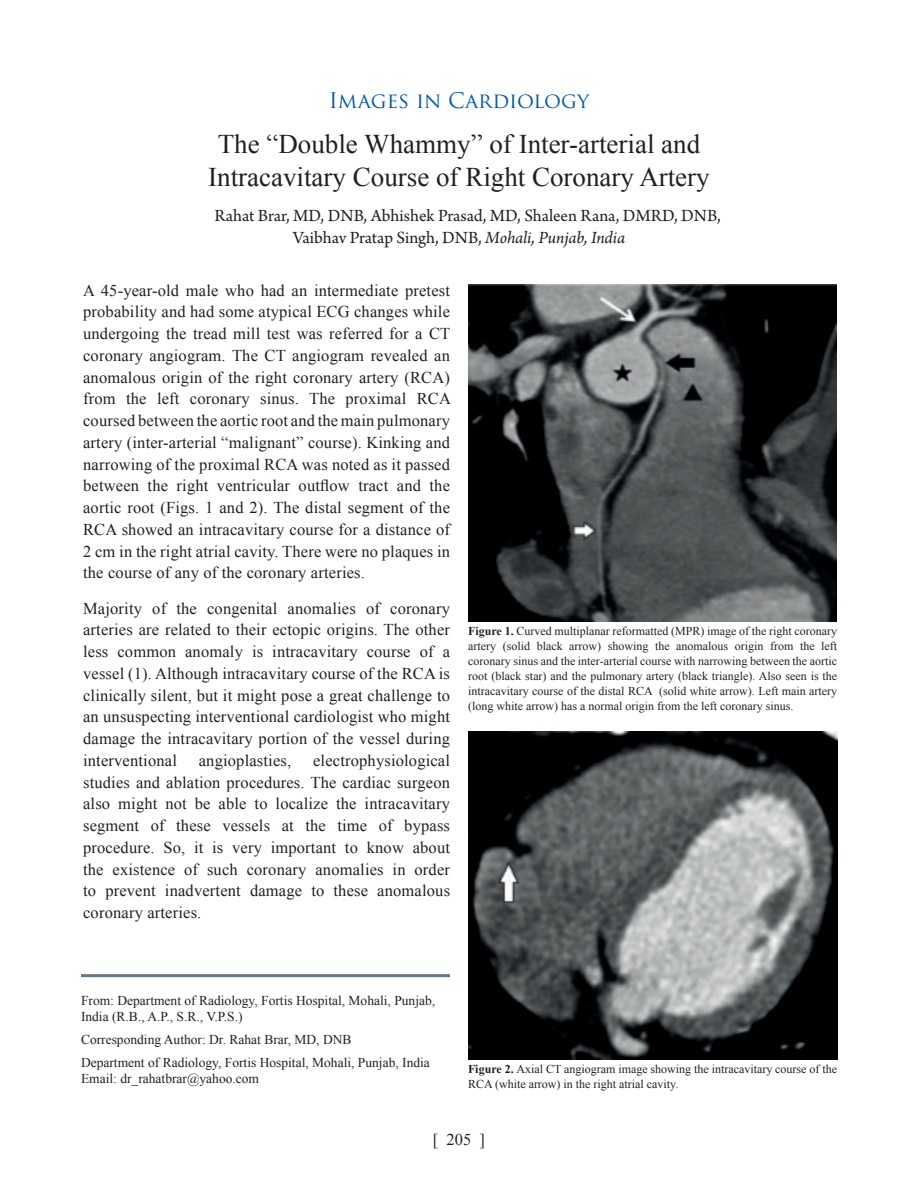
<style>
.page{position:relative;width:918px;height:1188px;background:#fff}
.page>*{position:absolute;margin:0;border:0;box-sizing:border-box;transform-origin:0 0}
.Article_Authors{font:27px "Times New Roman";color:#231f20}
.Article_Heading{font:21px "Trajan Pro";color:#015aaa}
.Article_Authors-2{font:18px/21.6px "Arno Pro";letter-spacing:-.005em;color:#231f20}
.Article_Title{font:16.5px/21.8px "Times New Roman";letter-spacing:.01em;color:#231f20;text-align:justify}
.Author_Address{font:13.5px/16.2px "Times New Roman";color:#231f20}
.Article_Heading-2{font:12px/15px "Times New Roman";color:#231f20;text-align:justify}
.s1{font-style:italic}
.s2{font-weight:700}
</style>
<div class="page">
<hr style="left:81px;top:974px;width:369px;height:3px;background:#647882">
<img style="left:468px;top:285px;width:369px;height:336px">
<img style="left:468px;top:731px;width:369px;height:328px">
<p class="Article_Heading" style="left:329px;top:87px;width:262px">Images in Cardiology</p>
<p class="Article_Authors" style="left:218px;top:126px;width:484px">The “Double Whammy” of Inter-arterial and</p>
<p class="Article_Authors" style="left:208px;top:159px;width:503px">Intracavitary Course of Right Coronary Artery</p>
<p class="Article_Authors-2" style="left:293px;top:206px;width:429px;text-indent:-79px">Rahat Brar, MD, DNB, Abhishek Prasad, MD, Shaleen Rana, DMRD, DNB,<br>Vaibhav Pratap Singh, DNB, <span class="s1">Mohali, Punjab, India</span></p>
<p class="Article_Title" style="left:83px;top:279px;width:369px">A 45-year-old male who had an intermediate pretest probability and had some atypical ECG changes while undergoing the tread mill test was referred for a CT coronary angiogram. The CT angiogram revealed an anomalous origin of the right coronary artery (RCA) from the left coronary sinus. The proximal RCA coursed between the aortic root and the main pulmonary artery (inter-arterial “malignant” course). Kinking and narrowing of the proximal RCA was noted as it passed between the right ventricular outflow tract and the aortic root (Figs. 1 and 2). The distal segment of the RCA showed an intracavitary course for a distance of 2 cm in the right atrial cavity. There were no plaques in the course of any of the coronary arteries.</p>
<p class="Article_Title" style="left:83px;top:597px;width:368px">Majority of the congenital anomalies of coronary arteries are related to their ectopic origins. The other less common anomaly is intracavitary course of a vessel (1). Although intracavitary course of the RCA is clinically silent, but it might pose a great challenge to an unsuspecting interventional cardiologist who might damage the intracavitary portion of the vessel during interventional</p>
<p class="Article_Heading-2" style="left:468px;top:624px;width:371px"><span class="s2">Figure 1.</span> Curved multiplanar reformatted (MPR) image of the right coronary artery (solid black arrow) showing the anomalous origin from the left coronary sinus and the inter-arterial course with narrowing between the aortic root (black star) and the pulmonary artery (black triangle). Also seen is the intracavitary course of the distal RCA (solid white arrow). Left main artery (long white arrow) has a normal origin from the left coronary sinus.</p>
<p class="Article_Title" style="left:83px;top:749px;width:368px;text-indent:230px">electrophysiological studies and ablation procedures. The cardiac surgeon also might not be able to localize the intracavitary segment of these vessels at the time of bypass procedure. So, it is very important to know about the existence of such coronary anomalies in order to prevent inadvertent damage to these anomalous coronary arteries.</p>
<p class="Article_Title" style="left:199px;top:749px;width:94px">angioplasties,</p>
<p class="Author_Address" style="left:81px;top:992px;width:356px">From: Department of Radiology, Fortis Hospital, Mohali, Punjab,<br>India (R.B., A.P., S.R., V.P.S.)</p>
<p class="Author_Address" style="left:81px;top:1031px;width:272px">Corresponding Author: Dr. Rahat Brar, MD, DNB</p>
<p class="Author_Address" style="left:81px;top:1054px;width:350px">Department of Radiology, Fortis Hospital, Mohali, Punjab, India</p>
<p class="Author_Address" style="left:81px;top:1071px;width:180px">Email: dr_rahatbrar@yahoo.com</p>
<p class="Article_Heading-2" style="left:468px;top:1062px;width:371px"><span class="s2">Figure 2.</span> Axial CT angiogram image showing the intracavitary course of the<br>RCA (white arrow) in the right atrial cavity.</p>
<p class="Article_Title" style="left:433px;top:1129px;width:54px">[ 205 ]</p>
</div>
